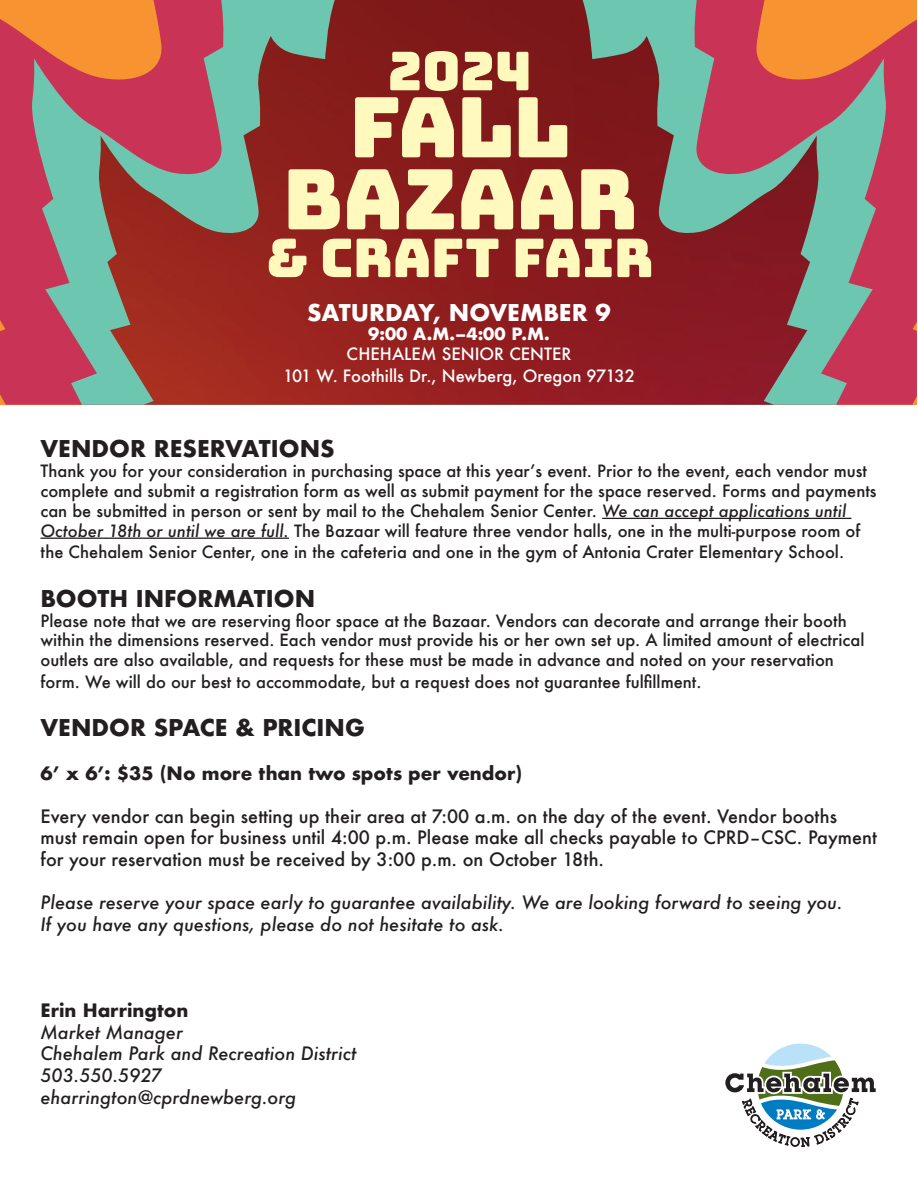
<style>
.page{position:relative;width:918px;height:1188px;background:#fff}
.page>*{position:absolute;margin:0;border:0;box-sizing:border-box;transform-origin:0 0}
.t1{font:700 22.5px "Futura";color:#231f20}
.t2{font:700 22.5px "Futura";color:#fff}
.t3{font:500 18px/21.6px "Futura";color:#231f20}
.t4{font:italic 500 18px "Futura";color:#231f20}
.t5{font:700 18px "Futura";color:#231f20}
.t6{font:500 16.5px/19.8px "Futura";color:#231f20}
.t7{font:500 16.5px "Futura";color:#fff}
.t8{font:700 16.5px "Futura";color:#fff}
.s1{font-style:italic}
</style>
<div class="page">
<svg style="left:0;top:0;width:917px;height:405px;background:#cc3a52"></svg>
<svg style="left:29px;top:0;width:860px;height:405px;background:#a78277"></svg>
<img style="left:96px;top:0;width:725px;height:405px">
<hr style="left:602px;top:518px;width:249px;height:1px;background:#231f20">
<hr style="left:40px;top:538px;width:249px;height:1px;background:#231f20">
<svg style="left:725px;top:1043px;width:151px;height:104px"></svg>
<svg style="left:390px;top:51px;width:102px;height:40px;background:#d7b38a"></svg>
<svg style="left:498px;top:52px;width:30px;height:38px"></svg>
<svg style="left:355px;top:97px;width:99px;height:60px;background:#dbb78d"></svg>
<svg style="left:462px;top:97px;width:49px;height:60px;background:#d1a882"></svg>
<svg style="left:519px;top:97px;width:48px;height:60px;background:#d1a983"></svg>
<svg style="left:289px;top:169px;width:51px;height:60px;background:#ecd5a2"></svg>
<svg style="left:347px;top:169px;width:52px;height:60px;background:#e4c697"></svg>
<svg style="left:406px;top:169px;width:48px;height:60px;background:#e0c093"></svg>
<svg style="left:461px;top:169px;width:52px;height:60px;background:#e3c597"></svg>
<svg style="left:521px;top:169px;width:52px;height:60px;background:#e2c597"></svg>
<svg style="left:581px;top:169px;width:53px;height:60px;background:#e5cb9c"></svg>
<svg style="left:269px;top:239px;width:37px;height:38px"></svg>
<svg style="left:323px;top:239px;width:28px;height:38px"></svg>
<svg style="left:357px;top:239px;width:72px;height:38px;background:#e0be92"></svg>
<svg style="left:435px;top:239px;width:64px;height:38px;background:#c97"></svg>
<svg style="left:516px;top:239px;width:135px;height:38px;background:#d8b189"></svg>
<p class="t2" style="left:307px;top:296px;width:305px">SATURDAY, NOVEMBER 9</p>
<p class="t8" style="left:368px;top:322px;width:183px">9:00 A.M.–4:00 P.M.</p>
<p class="t7" style="left:347px;top:343px;width:226px">CHEHALEM SENIOR CENTER</p>
<p class="t7" style="left:283px;top:364px;width:353px">101 W. Foothills Dr., Newberg, Oregon 97132</p>
<p class="t1" style="left:40px;top:433px;width:296px">VENDOR RESERVATIONS</p>
<p class="t6" style="left:40px;top:461px;width:838px">Thank you for your consideration in purchasing space at this year’s event. Prior to the event, each vendor must complete and submit a registration form as well as submit payment for the space reserved. Forms and payments can be submitted in person or sent by mail to the Chehalem Senior Center. <span class="s1">We can accept applications until October 18th or until we are full.</span> The Bazaar will feature three vendor halls, one in the multi-purpose room of</p>
<p class="t6" style="left:40px;top:542px;width:805px">the Chehalem Senior Center, one in the cafeteria and one in the gym of Antonia Crater Elementary School.</p>
<p class="t1" style="left:40px;top:582px;width:276px">BOOTH INFORMATION</p>
<p class="t6" style="left:40px;top:610px;width:826px">Please note that we are reserving floor space at the Bazaar. Vendors can decorate and arrange their booth within the dimensions reserved. Each vendor must provide his or her own set up. A limited amount of electrical outlets are also available, and requests for these must be made in advance and noted on your reservation</p>
<p class="t6" style="left:40px;top:672px;width:663px">form. We will do our best to accommodate, but a request does not guarantee fulfillment.</p>
<p class="t1" style="left:40px;top:712px;width:326px">VENDOR SPACE &amp; PRICING</p>
<p class="t5" style="left:40px;top:760px;width:483px">6’ x 6’: $35 (No more than two spots per vendor)</p>
<p class="t3" style="left:40px;top:805px;width:838px">Every vendor can begin setting up their area at 7:00 a.m. on the day of the event. Vendor booths must remain open for business until 4:00 p.m. Please make all checks payable to CPRD–CSC. Payment for your reservation must be received by 3:00 p.m. on October 18th.</p>
<p class="t4" style="left:40px;top:890px;width:804px">Please reserve your space early to guarantee availability. We are looking forward to seeing you.</p>
<p class="t4" style="left:40px;top:912px;width:465px">If you have any questions, please do not hesitate to ask.</p>
<p class="t5" style="left:40px;top:997px;width:150px">Erin Harrington</p>
<p class="t4" style="left:40px;top:1020px;width:144px">Market Manager</p>
<p class="t4" style="left:40px;top:1041px;width:317px">Chehalem Park and Recreation District</p>
<p class="t4" style="left:40px;top:1063px;width:123px">503.550.5927</p>
<p class="t4" style="left:40px;top:1085px;width:257px">eharrington@cprdnewberg.org</p>
</div>
